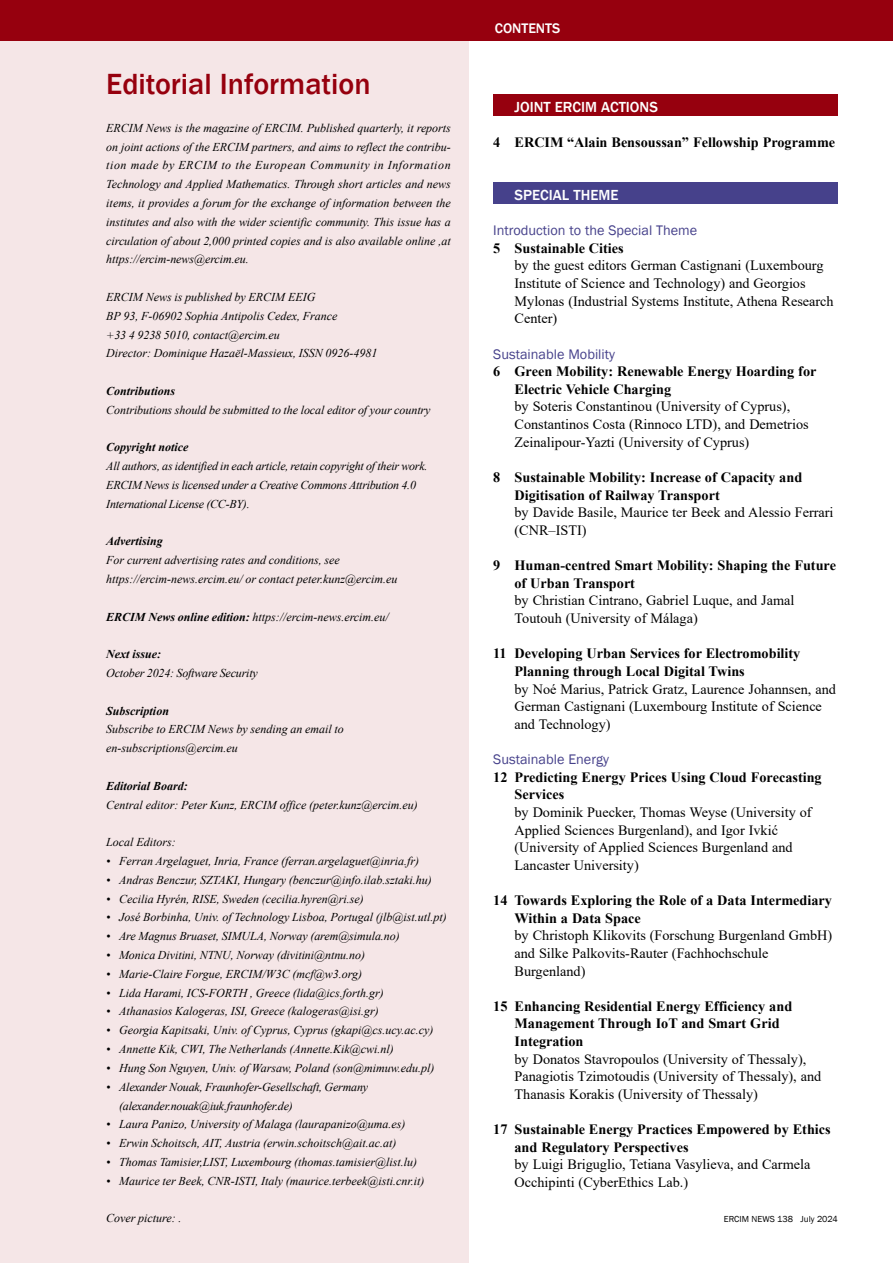
<style>
.page{position:relative;width:893px;height:1263px;background:#fff}
.page>*{position:absolute;margin:0;border:0;box-sizing:border-box;transform-origin:0 0}
.t1{font:500 30px "Franklin Gothic";color:#96000e}
.t2{font:500 15px "Franklin Gothic";color:#fff}
.t3{font:14.25px/17.5px "Times New Roman";color:#000}
.t4{font:700 14.25px/17.5px "Times New Roman";color:#000}
.t5{font:14.25px "Franklin Gothic";color:#46418b}
.t6{font:500 14.25px "Franklin Gothic";color:#fff}
.t7{font:italic 12px/18.8px "Times New Roman";color:#000}
.t8{font:italic 12px/18.8px "Times New Roman";letter-spacing:-.02em;color:#000}
.t9{font:italic 700 12px "Times New Roman";color:#000}
.t10{font:9px "Franklin Gothic";color:#000}
.s1{font-weight:700}
</style>
<div class="page">
<div style="left:493px;top:182px;width:345px;height:22px;background:#46418b"></div>
<div style="left:0;top:16px;width:469px;height:1247px;background:#f5e6e7"></div>
<div style="left:0;top:0;width:893px;height:41px;background:#96000e"></div>
<div style="left:493px;top:94px;width:345px;height:21px;background:#96000e"></div>
<h1 class="t1" style="left:106px;top:67px;width:266px">Editorial Information</h1>
<p class="t7" style="left:106px;top:118px;width:346px;text-align:justify">ERCIM News is the magazine of ERCIM. Published quarterly, it reports on joint actions of the ERCIM partners, and aims to reflect the contribu&shy;tion made by ERCIM to the European Community in Information Technology and Applied Mathematics. Through short articles and news items, it provides a forum for the exchange of information between the institutes and also with the wider scientific community. This issue has a circulation of about 2,000 printed copies and is also available online ,at https://ercim-news@ercim.eu.</p>
<p class="t7" style="left:106px;top:288px;width:273px">ERCIM News is published by ERCIM EEIG<br>BP 93, F-06902 Sophia Antipolis Cedex, France<br>+33 4 9238 5010, contact@ercim.eu<br>Director: Dominique Hazaël-Massieux, ISSN 0926-4981</p>
<p class="t9" style="left:106px;top:384px;width:70px">Contributions</p>
<p class="t7" style="left:106px;top:400px;width:326px">Contributions should be submitted to the local editor of your country</p>
<p class="t9" style="left:106px;top:441px;width:84px">Copyright notice</p>
<p class="t8" style="left:106px;top:457px;width:323px">All authors, as identified in each article, retain copyright of their work.<br>ERCIM News is licensed under a Creative Commons Attribution 4.0<br>International License (CC-BY).</p>
<p class="t9" style="left:106px;top:535px;width:58px">Advertising</p>
<p class="t7" style="left:106px;top:551px;width:293px">For current advertising rates and conditions, see https://ercim-news.ercim.eu/ or contact peter.kunz@ercim.eu</p>
<p class="t7" style="left:106px;top:607px;width:284px"><span class="s1">ERCIM News online edition:</span> https://ercim-news.ercim.eu/</p>
<p class="t9" style="left:106px;top:647px;width:56px">Next issue:</p>
<p class="t7" style="left:106px;top:664px;width:153px">October 2024: Software Security</p>
<p class="t9" style="left:106px;top:704px;width:64px">Subscription</p>
<p class="t7" style="left:106px;top:720px;width:239px">Subscribe to ERCIM News by sending an email to en-subscriptions@ercim.eu</p>
<p class="t9" style="left:106px;top:779px;width:83px">Editorial Board:</p>
<p class="t7" style="left:106px;top:795px;width:313px">Central editor: Peter Kunz, ERCIM office (peter.kunz@ercim.eu)</p>
<p class="t7" style="left:106px;top:833px;width:71px">Local Editors:</p>
<p class="t7" style="left:106px;top:852px;width:314px">• Ferran Argelaguet, Inria, France (ferran.argelaguet@inria.fr)</p>
<p class="t7" style="left:106px;top:870px;width:327px">• Andras Benczur, SZTAKI, Hungary (benczur@info.ilab.sztaki.hu)</p>
<p class="t7" style="left:106px;top:889px;width:259px">• Cecilia Hyrén, RISE, Sweden (cecilia.hyren@ri.se)</p>
<p class="t7" style="left:106px;top:908px;width:342px">• José Borbinha, Univ. of Technology Lisboa, Portugal (jlb@ist.utl.pt)</p>
<p class="t7" style="left:106px;top:927px;width:295px">• Are Magnus Bruaset, SIMULA, Norway (arem@simula.no)</p>
<p class="t7" style="left:106px;top:946px;width:260px">• Monica Divitini, NTNU, Norway (divitini@ntnu.no)</p>
<p class="t7" style="left:106px;top:964px;width:257px">• Marie-Claire Forgue, ERCIM/W3C (mcf@w3.org)</p>
<p class="t7" style="left:106px;top:983px;width:279px">• Lida Harami, ICS-FORTH , Greece (lida@ics.forth.gr)</p>
<p class="t7" style="left:106px;top:1002px;width:274px">• Athanasios Kalogeras, ISI, Greece (kalogeras@isi.gr)</p>
<p class="t7" style="left:106px;top:1021px;width:329px">• Georgia Kapitsaki, Univ. of Cyprus, Cyprus (gkapi@cs.ucy.ac.cy)</p>
<p class="t7" style="left:106px;top:1040px;width:289px">• Annette Kik, CWI, The Netherlands (Annette.Kik@cwi.nl)</p>
<p class="t7" style="left:106px;top:1058px;width:330px">• Hung Son Nguyen, Univ. of Warsaw, Poland (son@mimuw.edu.pl)</p>
<p class="t7" style="left:119px;top:1077px;width:251px;text-indent:-13px">• Alexander Nouak, Fraunhofer-Gesellschaft, Germany (alexander.nouak@iuk.fraunhofer.de)</p>
<p class="t7" style="left:106px;top:1115px;width:301px">• Laura Panizo, University of Malaga (laurapanizo@uma.es)</p>
<p class="t7" style="left:106px;top:1134px;width:292px">• Erwin Schoitsch, AIT, Austria (erwin.schoitsch@ait.ac.at)</p>
<p class="t7" style="left:106px;top:1152px;width:312px">• Thomas Tamisier,LIST, Luxembourg (thomas.tamisier@list.lu)</p>
<p class="t7" style="left:106px;top:1171px;width:320px">• Maurice ter Beek, CNR-ISTI, Italy (maurice.terbeek@isti.cnr.it)</p>
<p class="t7" style="left:106px;top:1209px;width:77px">Cover picture: .</p>
<p class="t6" style="left:495px;top:20px;width:67px">CONTENTS</p>
<p class="t2" style="left:514px;top:98px;width:145px">JOINT ERCIM ACTIONS</p>
<p class="t4" style="left:493px;top:133px;width:343px">4 ERCIM “Alain Bensoussan” Fellowship Programme</p>
<p class="t2" style="left:514px;top:186px;width:105px">SPECIAL THEME</p>
<p class="t5" style="left:493px;top:222px;width:205px">Introduction to the Special Theme</p>
<p class="t4" style="left:493px;top:239px;width:132px">5 Sustainable Cities</p>
<p class="t3" style="left:514px;top:257px;width:321px">by the guest editors German Castignani (Luxembourg Institute of Science and Technology) and Georgios Mylonas (Industrial Systems Institute, Athena Research Center)</p>
<p class="t5" style="left:493px;top:345px;width:123px">Sustainable Mobility</p>
<p class="t4" style="left:514px;top:363px;width:303px;text-indent:-21px">6 Green Mobility: Renewable Energy Hoarding for<br>Electric Vehicle Charging</p>
<p class="t3" style="left:514px;top:398px;width:296px">by Soteris Constantinou (University of Cyprus),<br>Constantinos Costa (Rinnoco LTD), and Demetrios<br>Zeinalipour-Yazti (University of Cyprus)</p>
<p class="t4" style="left:514px;top:468px;width:289px;text-indent:-21px">8 Sustainable Mobility: Increase of Capacity and<br>Digitisation of Railway Transport</p>
<p class="t3" style="left:514px;top:504px;width:321px">by Davide Basile, Maurice ter Beek and Alessio Ferrari (CNR–ISTI)</p>
<p class="t4" style="left:514px;top:556px;width:323px;text-indent:-21px">9 Human-centred Smart Mobility: Shaping the Future of Urban Transport</p>
<p class="t3" style="left:514px;top:592px;width:281px">by Christian Cintrano, Gabriel Luque, and Jamal<br>Toutouh (University of Málaga)</p>
<p class="t4" style="left:514px;top:645px;width:287px;text-indent:-21px">11 Developing Urban Services for Electromobility<br>Planning through Local Digital Twins</p>
<p class="t3" style="left:514px;top:680px;width:323px">by Noé Marius, Patrick Gratz, Laurence Johannsen, and<br>German Castignani (Luxembourg Institute of Science and Technology)</p>
<p class="t5" style="left:493px;top:751px;width:117px">Sustainable Energy</p>
<p class="t4" style="left:514px;top:768px;width:309px;text-indent:-21px">12 Predicting Energy Prices Using Cloud Forecasting<br>Services</p>
<p class="t3" style="left:514px;top:803px;width:299px">by Dominik Puecker, Thomas Weyse (University of Applied Sciences Burgenland), and Igor Ivkić (University of Applied Sciences Burgenland and Lancaster University)</p>
<p class="t4" style="left:514px;top:891px;width:319px;text-indent:-21px">14 Towards Exploring the Role of a Data Intermediary<br>Within a Data Space</p>
<p class="t3" style="left:514px;top:927px;width:319px">by Christoph Klikovits (Forschung Burgenland GmbH) and Silke Palkovits-Rauter (Fachhochschule<br>Burgenland)</p>
<p class="t4" style="left:514px;top:997px;width:279px;text-indent:-21px">15 Enhancing Residential Energy Efficiency and<br>Management Through IoT and Smart Grid<br>Integration</p>
<p class="t3" style="left:514px;top:1050px;width:308px">by Donatos Stavropoulos (University of Thessaly),<br>Panagiotis Tzimotoudis (University of Thessaly), and<br>Thanasis Korakis (University of Thessaly)</p>
<p class="t4" style="left:514px;top:1120px;width:318px;text-indent:-21px">17 Sustainable Energy Practices Empowered by Ethics and Regulatory Perspectives</p>
<p class="t3" style="left:514px;top:1156px;width:297px">by Luigi Briguglio, Tetiana Vasylieva, and Carmela<br>Occhipinti (CyberEthics Lab.)</p>
<p class="t10" style="left:724px;top:1214px;width:115px">ERCIM NEWS 138 July 2024</p>
</div>
